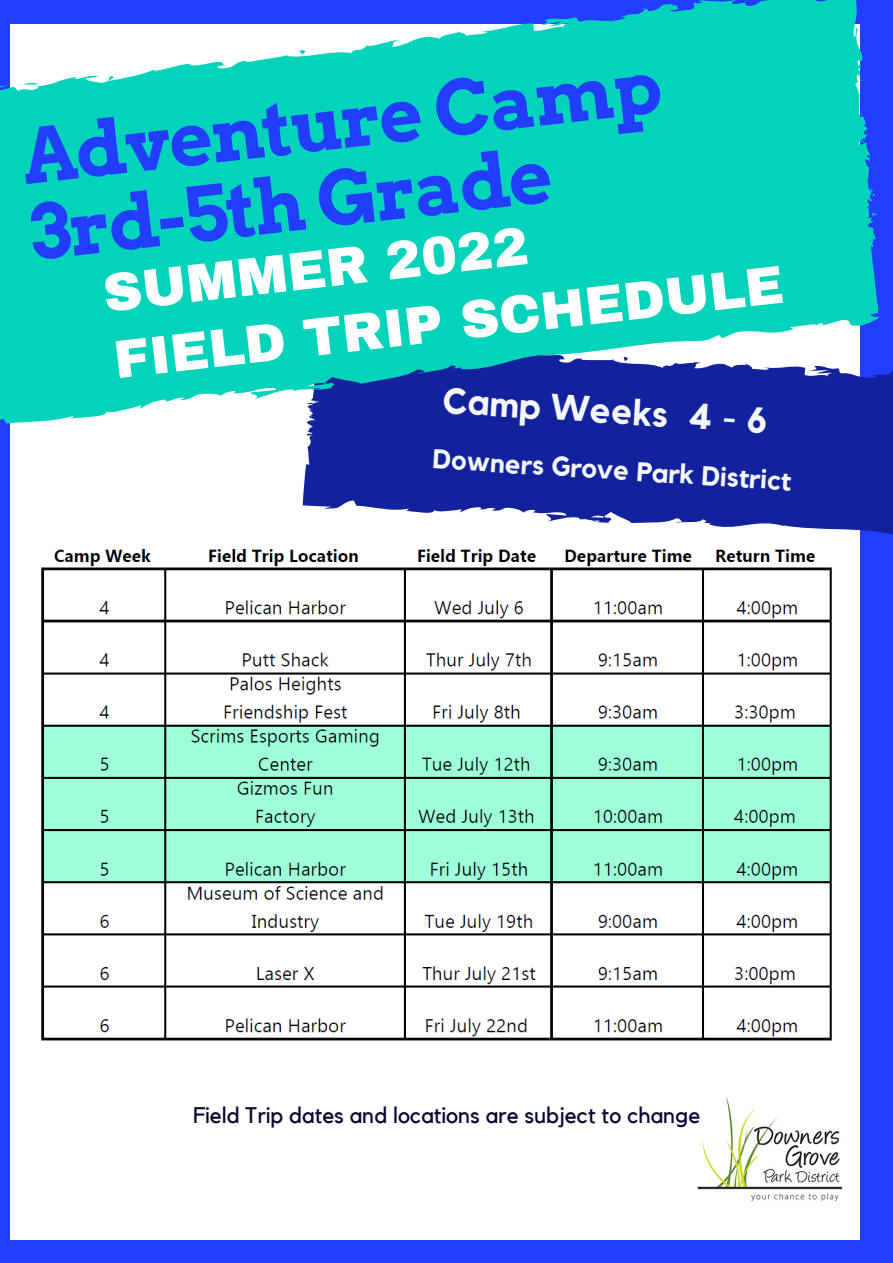
<style>
.page{position:relative;width:893px;height:1263px;background:#233dff}
.page>*{position:absolute;margin:0;border:0;box-sizing:border-box;transform-origin:0 0}
.t1{font:700 75.07px "Arvo";color:#233dff}
.t2{font:900 53.85px "Archivo";color:#fff}
.t3{font:900 53.62px "Archivo";color:#fff}
.t4{font:700 36.08px "Kollektif";color:#f4f6fc}
.t5{font:700 27.08px "Kollektif";color:#f4f6fc}
.t6{font:22.5px "Kollektif";color:#050a30}
</style>
<div class="page">
<div style="left:10px;top:24px;width:849px;height:1215px;background:#fff"></div>
<svg style="left:302px;top:435px;width:591px;height:119px;fill:#12229d"></svg>
<svg style="left:0;top:0;width:893px;height:435px;fill:#04d3bc"></svg>
<img style="left:697px;top:1096px;width:146px;height:106px">
<img style="left:41px;top:539px;width:798px;height:502px">
<p class="t1" style="left:18px;top:110px;width:644px;rotate:-6deg">Adventure Camp</p>
<p class="t1" style="left:26px;top:187px;width:525px;rotate:-6deg">3rd-5th Grade</p>
<p class="t2" style="left:100px;top:263px;width:429px;rotate:-6deg">SUMMER 2022</p>
<p class="t3" style="left:111px;top:329px;width:675px;rotate:-6deg">FIELD TRIP SCHEDULE</p>
<p class="t4" style="left:444px;top:382px;width:327px;rotate:4deg">Camp Weeks 4 - 6</p>
<p class="t5" style="left:434px;top:445px;width:361px;rotate:4deg">Downers Grove Park District</p>
<p class="t6" style="left:193px;top:1104px;width:509px">Field Trip dates and locations are subject to change</p>
</div>
